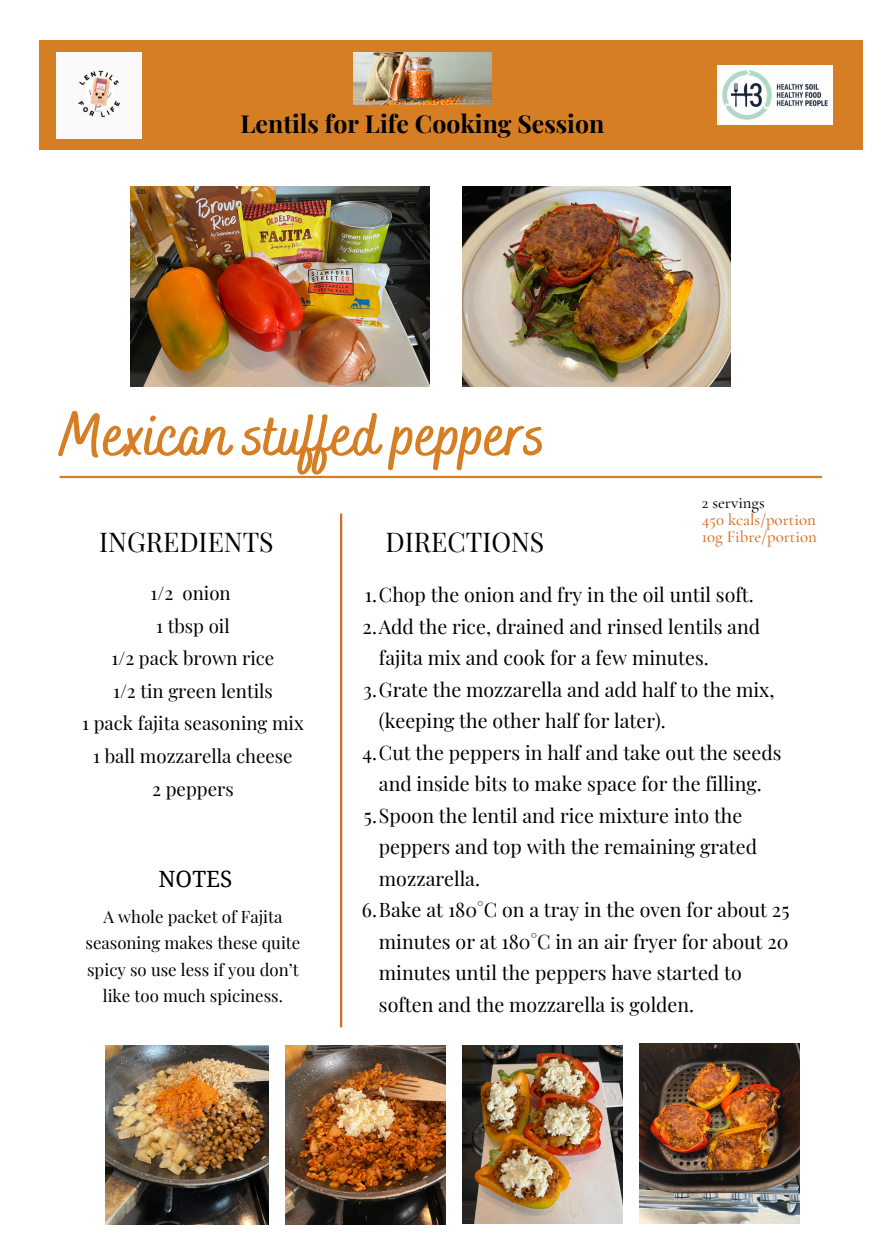
<style>
.page{position:relative;width:894px;height:1258px;background:#fff}
.page>*{position:absolute;margin:0;border:0;box-sizing:border-box;transform-origin:0 0}
.t1{font:700 62.1px "Bakerie Smooth";color:#d57e23}
.t2{font:26.7px "Playfair Display";color:#000}
.t3{font:700 24.9px "Playfair Display";color:#000}
.t4{font:22.5px "Droid Serif";color:#000}
.t5{font:19.5px/31.5px "Playfair Display";color:#000}
.t6{font:18.6px/32.7px "Playfair Display";color:#000;text-align:center}
.t7{font:16.8px/26.7px "Playfair Display";color:#000;text-align:center}
.t8{font:500 16.8px/16.8px "Cormorant Garamond";color:#d56c23}
.s1{color:#000}
</style>
<div class="page">
<hr style="left:340px;top:513px;width:2px;height:514px;background:#d56c23">
<hr style="left:60px;top:476px;width:761px;height:2px;background:#d57e23">
<img style="left:130px;top:186px;width:299px;height:201px">
<img style="left:462px;top:186px;width:268px;height:200px">
<img style="left:106px;top:1046px;width:162px;height:178px">
<img style="left:286px;top:1046px;width:159px;height:178px">
<img style="left:462px;top:1046px;width:160px;height:178px">
<img style="left:639px;top:1044px;width:159px;height:179px">
<div style="left:39px;top:40px;width:824px;height:110px;background:#d57e23"></div>
<img style="left:56px;top:53px;width:86px;height:85px">
<img style="left:354px;top:53px;width:137px;height:51px">
<img style="left:717px;top:65px;width:115px;height:59px">
<h4 class="t3" style="left:240px;top:106px;width:365px">Lentils for Life Cooking Session</h4>
<p class="t1" style="left:60px;top:398px;width:487px">Mexican stuffed peppers</p>
<h1 class="t2" style="left:99px;top:523px;width:176px">INGREDIENTS</h1>
<p class="t6" style="left:82px;top:576px;width:223px">1/2 onion<br>1 tbsp oil<br>1/2 pack brown rice<br>1/2 tin green lentils<br>1 pack fajita seasoning mix<br>1 ball mozzarella cheese<br>2 peppers</p>
<h2 class="t4" style="left:158px;top:866px;width:75px">NOTES</h2>
<h2 class="t7" style="left:85px;top:902px;width:216px">A whole packet of Fajita seasoning makes these quite spicy so use less if you don’t like too much spiciness.</h2>
<h6 class="t2" style="left:385px;top:523px;width:160px">DIRECTIONS</h6>
<h5 class="t8" style="left:701px;top:494px;width:117px"><span class="s1">2 servings<br></span>450 kcals/portion<br>10g Fibre/portion</h5>
<p class="t5" style="left:364px;top:579px;width:390px">1.Chop the onion and fry in the oil until soft.</p>
<p class="t5" style="left:379px;top:610px;width:382px;text-indent:-16px">2.Add the rice, drained and rinsed lentils and fajita mix and cook for a few minutes.</p>
<h3 class="t5" style="left:379px;top:673px;width:397px;text-indent:-16px">3.Grate the mozzarella and add half to the mix, (keeping the other half for later).</h3>
<p class="t5" style="left:362px;top:736px;width:420px;text-align:center">4.Cut the peppers in half and take out the seeds and inside bits to make space for the filling.</p>
<p class="t5" style="left:379px;top:799px;width:379px;text-indent:-15px">5.Spoon the lentil and rice mixture into the peppers and top with the remaining grated mozzarella.</p>
<p class="t5" style="left:379px;top:893px;width:412px;text-indent:-17px">6.Bake at 180°C on a tray in the oven for about 25 minutes or at 180°C in an air fryer for about 20 minutes until the peppers have started to soften and the mozzarella is golden.</p>
</div>
